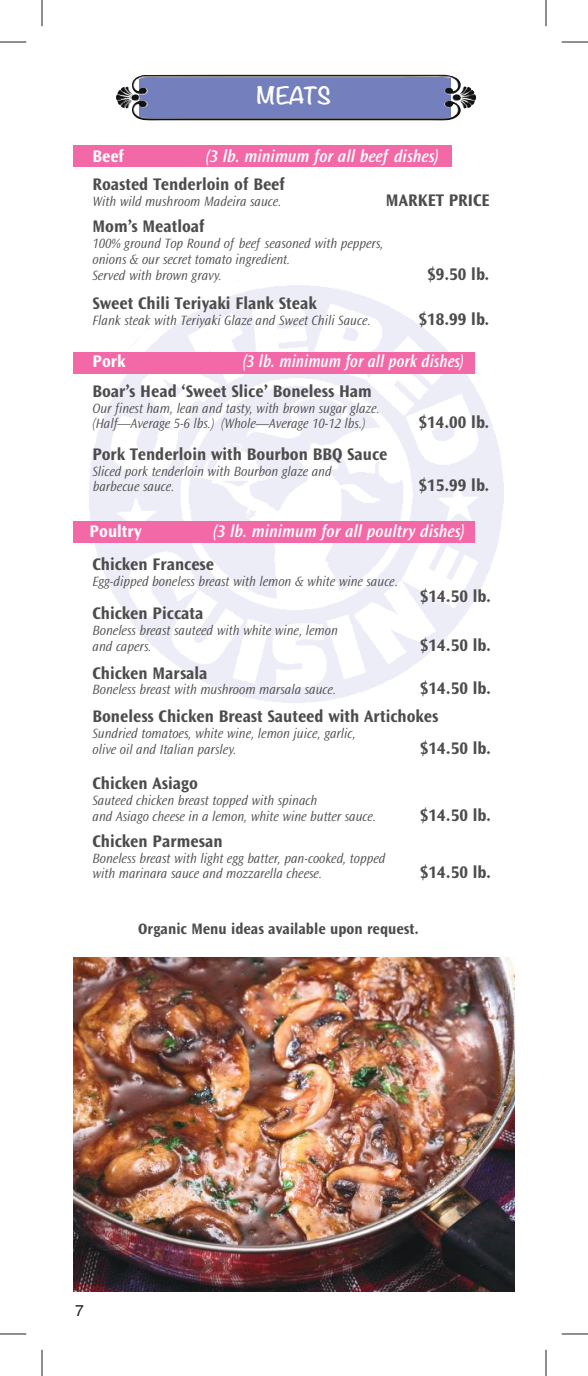
<style>
.page{position:relative;width:588px;height:1376px;background:#fff}
.page>*{position:absolute;margin:0;border:0;box-sizing:border-box;transform-origin:0 0}
.t1{font:700 21px "Noteworthy";letter-spacing:-.055em;color:#fff;scale:1.05 1}
.t2{font:17.5px/28px "Ocean Sans MM 648 wt 475 wd";color:#4e4b4c;scale:.95 1}
.t3{font:17.5px "Ocean Sans MM It 512 wt 475 wd";color:#fff;scale:.95 1}
.t4{font:17.5px "Ocean Sans MM It 512 wt 475 wd";color:#fff;scale:.9 1}
.t5{font:17.5px "Ocean Sans MM 648 wt 475 wd";color:#fff;scale:.95 1}
.t6{font:15.75px "Ocean Sans MM 648 wt 475 wd";color:#4e4b4c;scale:.95 1}
.t7{font:15.75px "Helvetica";color:#241f1f}
.t8{font:14px/15.8px "Ocean Sans MM It 310 wt 475 wd";color:#4e4b4c;scale:.95 1}
</style>
<div class="page">
<div style="left:139px;top:77px;width:312px;height:42px;background:#747fbd"></div>
<img style="left:118px;top:75px;width:357px;height:22px">
<img style="left:74px;top:273px;width:444px;height:444px;border-radius:222px">
<div style="left:74px;top:521px;width:401px;height:21px;background:#f369a7"></div>
<div style="left:74px;top:352px;width:401px;height:21px;background:#f369a7"></div>
<div style="left:74px;top:145px;width:378px;height:22px;background:#f369a7"></div>
<img style="left:74px;top:957px;width:440px;height:334px">
<svg style="left:0;top:42px;width:26px;height:1px"></svg>
<svg style="left:562px;top:42px;width:26px;height:1px"></svg>
<svg style="left:0;top:1333px;width:26px;height:1px"></svg>
<svg style="left:562px;top:1333px;width:26px;height:1px"></svg>
<svg style="left:42px;top:0;width:1px;height:26px"></svg>
<svg style="left:42px;top:1349px;width:1px;height:27px"></svg>
<svg style="left:546px;top:0;width:1px;height:26px"></svg>
<svg style="left:545px;top:1349px;width:2px;height:27px"></svg>
<h1 class="t1" style="left:257px;top:77px;width:72px">MEATS</h1>
<p class="t5" style="left:92px;top:147px;width:35px">Beef</p>
<p class="t3" style="left:206px;top:147px;width:246px">(3 lb. minimum for all beef dishes)</p>
<p class="t2" style="left:92px;top:171px;width:204px">Roasted Tenderloin of Beef</p>
<p class="t8" style="left:92px;top:194px;width:201px">With wild mushroom Madeira sauce.</p>
<p class="t2" style="left:386px;top:186px;width:111px">MARKET PRICE</p>
<p class="t2" style="left:92px;top:213px;width:120px">Mom’s Meatloaf</p>
<p class="t8" style="left:92px;top:236px;width:308px">100% ground Top Round of beef seasoned with peppers, onions &amp; our secret tomato ingredient.<br>Served with brown gravy.</p>
<p class="t2" style="left:427px;top:260px;width:67px">$9.50 lb.</p>
<p class="t2" style="left:92px;top:290px;width:238px">Sweet Chili Teriyaki Flank Steak</p>
<p class="t8" style="left:92px;top:313px;width:294px">Flank steak with Teriyaki Glaze and Sweet Chili Sauce.</p>
<p class="t2" style="left:418px;top:305px;width:76px">$18.99 lb.</p>
<p class="t5" style="left:92px;top:351px;width:37px">Pork</p>
<p class="t4" style="left:243px;top:352px;width:247px">(3 lb. minimum for all pork dishes)</p>
<p class="t2" style="left:92px;top:377px;width:296px">Boar’s Head ‘Sweet Slice’ Boneless Ham</p>
<p class="t8" style="left:92px;top:400px;width:304px">Our finest ham, lean and tasty, with brown sugar glaze. (Half—Average 5-6 lbs.) (Whole—Average 10-12 lbs.)</p>
<p class="t2" style="left:418px;top:409px;width:76px">$14.00 lb.</p>
<p class="t2" style="left:92px;top:440px;width:312px">Pork Tenderloin with Bourbon BBQ Sauce</p>
<p class="t8" style="left:92px;top:463px;width:253px">Sliced pork tenderloin with Bourbon glaze and barbecue sauce.</p>
<p class="t2" style="left:418px;top:472px;width:76px">$15.99 lb.</p>
<p class="t5" style="left:90px;top:521px;width:57px">Poultry</p>
<p class="t3" style="left:213px;top:521px;width:266px">(3 lb. minimum for all poultry dishes)</p>
<p class="t2" style="left:92px;top:550px;width:130px">Chicken Francese</p>
<p class="t8" style="left:92px;top:573px;width:323px">Egg-dipped boneless breast with lemon &amp; white wine sauce.</p>
<p class="t2" style="left:420px;top:582px;width:76px">$14.50 lb.</p>
<p class="t2" style="left:92px;top:599px;width:118px">Chicken Piccata</p>
<p class="t8" style="left:92px;top:622px;width:260px">Boneless breast sauteed with white wine, lemon and capers.</p>
<p class="t2" style="left:420px;top:631px;width:76px">$14.50 lb.</p>
<p class="t2" style="left:92px;top:659px;width:123px">Chicken Marsala</p>
<p class="t8" style="left:92px;top:682px;width:258px">Boneless breast with mushroom marsala sauce.</p>
<p class="t2" style="left:92px;top:675px;width:421px;text-indent:328px">$14.50 lb.<br>Boneless Chicken Breast Sauteed with Artichokes</p>
<p class="t8" style="left:92px;top:726px;width:279px">Sundried tomatoes, white wine, lemon juice, garlic, olive oil and Italian parsley.</p>
<p class="t2" style="left:420px;top:734px;width:76px">$14.50 lb.</p>
<p class="t2" style="left:92px;top:769px;width:112px">Chicken Asiago</p>
<p class="t8" style="left:92px;top:792px;width:300px">Sauteed chicken breast topped with spinach<br>and Asiago cheese in a lemon, white wine butter sauce.</p>
<p class="t2" style="left:92px;top:827px;width:138px">Chicken Parmesan</p>
<p class="t8" style="left:92px;top:850px;width:310px">Boneless breast with light egg batter, pan-cooked, topped with marinara sauce and mozzarella cheese.</p>
<p class="t2" style="left:420px;top:801px;width:76px">$14.50 lb.</p>
<p class="t2" style="left:420px;top:858px;width:76px">$14.50 lb.</p>
<p class="t6" style="left:138px;top:920px;width:297px">Organic Menu ideas available upon request.</p>
<p class="t7" style="left:75px;top:1298px;width:10px">7</p>
</div>
